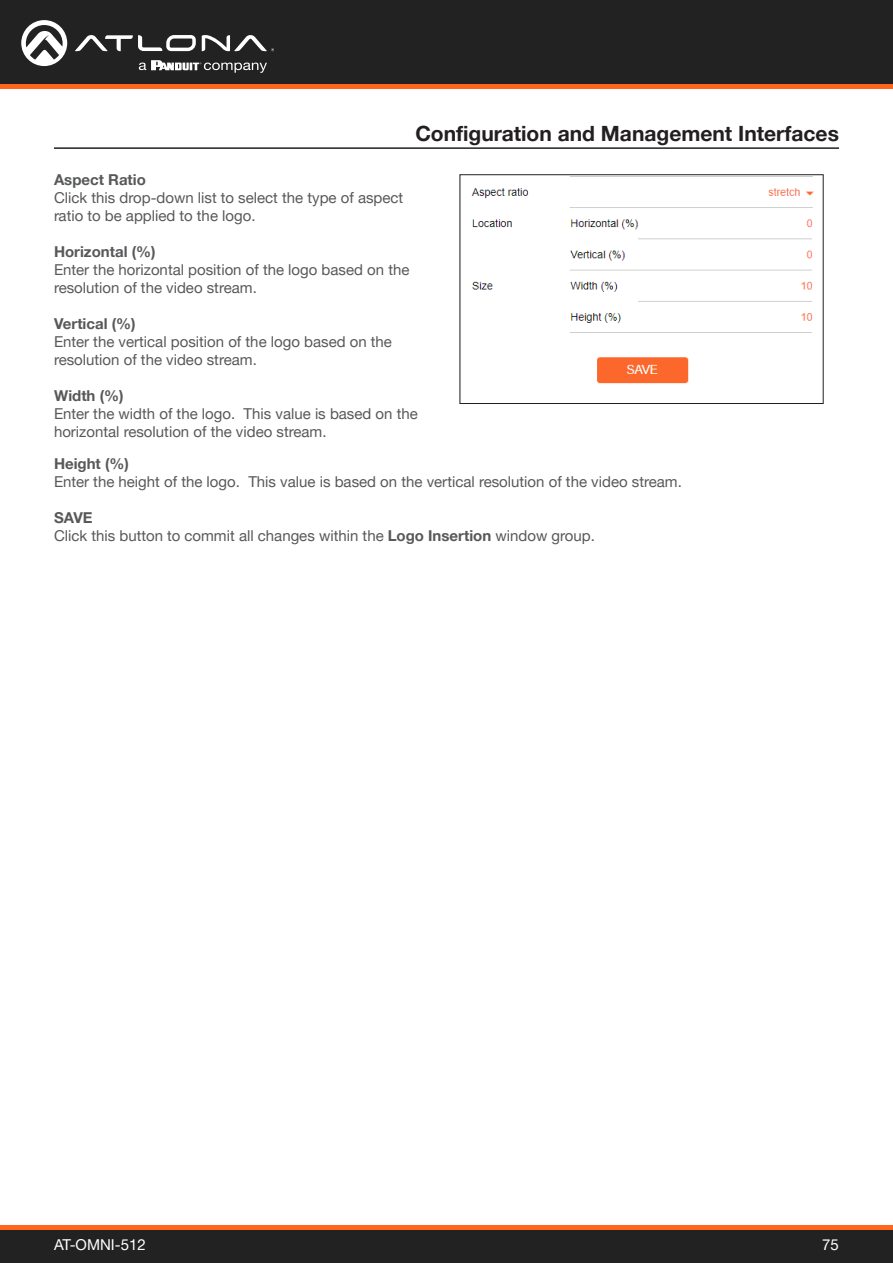
<style>
.page{position:relative;width:893px;height:1263px;background:#fff}
.page>*{position:absolute;margin:0;border:0;box-sizing:border-box;transform-origin:0 0}
.Non_TOC_Section_Header_Right_Align{font:700 21px "Helvetica Neue LTW1 G";color:#231f20}
.General_Text{font:15px/18px "Helvetica Neue LTW1 G";color:#57585a}
.General_Text-2{font:700 15px "Helvetica Neue LTW1 G";color:#57585a}
.t1{font:15px "Helvetica Neue LTW1 G";color:#fff}
.s1{font-weight:700}
</style>
<div class="page">
<div style="left:0;top:1227px;width:893px;height:36px;background:#222"></div>
<hr style="left:0;top:1225px;width:893px;height:4px;background:#ff661c">
<div style="left:0;top:0;width:893px;height:84px;background:#222"></div>
<hr style="left:0;top:84px;width:893px;height:4px;background:#ff661c">
<svg style="left:75px;top:35px;width:121px;height:16px"></svg>
<svg style="left:202px;top:35px;width:72px;height:16px"></svg>
<svg style="left:21px;top:20px;width:46px;height:46px"></svg>
<svg style="left:139px;top:60px;width:128px;height:13px"></svg>
<hr style="left:54px;top:147px;width:785px;height:2px;background:#231f20">
<img style="left:471px;top:176px;width:343px;height:208px">
<div style="left:460px;top:174px;width:364px;height:230px;border:1px solid #231f20"></div>
<p class="Non_TOC_Section_Header_Right_Align" style="left:415px;top:120px;width:425px">Configuration and Management Interfaces</p>
<p class="General_Text-2" style="left:54px;top:170px;width:93px">Aspect Ratio</p>
<p class="General_Text" style="left:54px;top:189px;width:351px">Click this drop-down list to select the type of aspect ratio to be applied to the logo.</p>
<p class="General_Text-2" style="left:54px;top:242px;width:103px">Horizontal (%)</p>
<p class="General_Text" style="left:54px;top:261px;width:357px">Enter the horizontal position of the logo based on the resolution of the video stream.</p>
<p class="General_Text-2" style="left:54px;top:314px;width:83px">Vertical (%)</p>
<p class="General_Text" style="left:54px;top:333px;width:340px">Enter the vertical position of the logo based on the resolution of the video stream.</p>
<p class="General_Text-2" style="left:54px;top:386px;width:71px">Width (%)</p>
<p class="General_Text" style="left:54px;top:405px;width:365px">Enter the width of the logo. This value is based on the horizontal resolution of the video stream.</p>
<p class="General_Text" style="left:54px;top:454px;width:629px"><span class="s1">Height (%)<br></span>Enter the height of the logo. This value is based on the vertical resolution of the video stream.</p>
<p class="General_Text-2" style="left:54px;top:508px;width:40px">SAVE</p>
<p class="General_Text" style="left:54px;top:526px;width:542px">Click this button to commit all changes within the <span class="s1">Logo Insertion</span> window group.</p>
<p class="t1" style="left:54px;top:1235px;width:93px">AT-OMNI-512</p>
<p class="t1" style="left:822px;top:1235px;width:18px">75</p>
</div>
